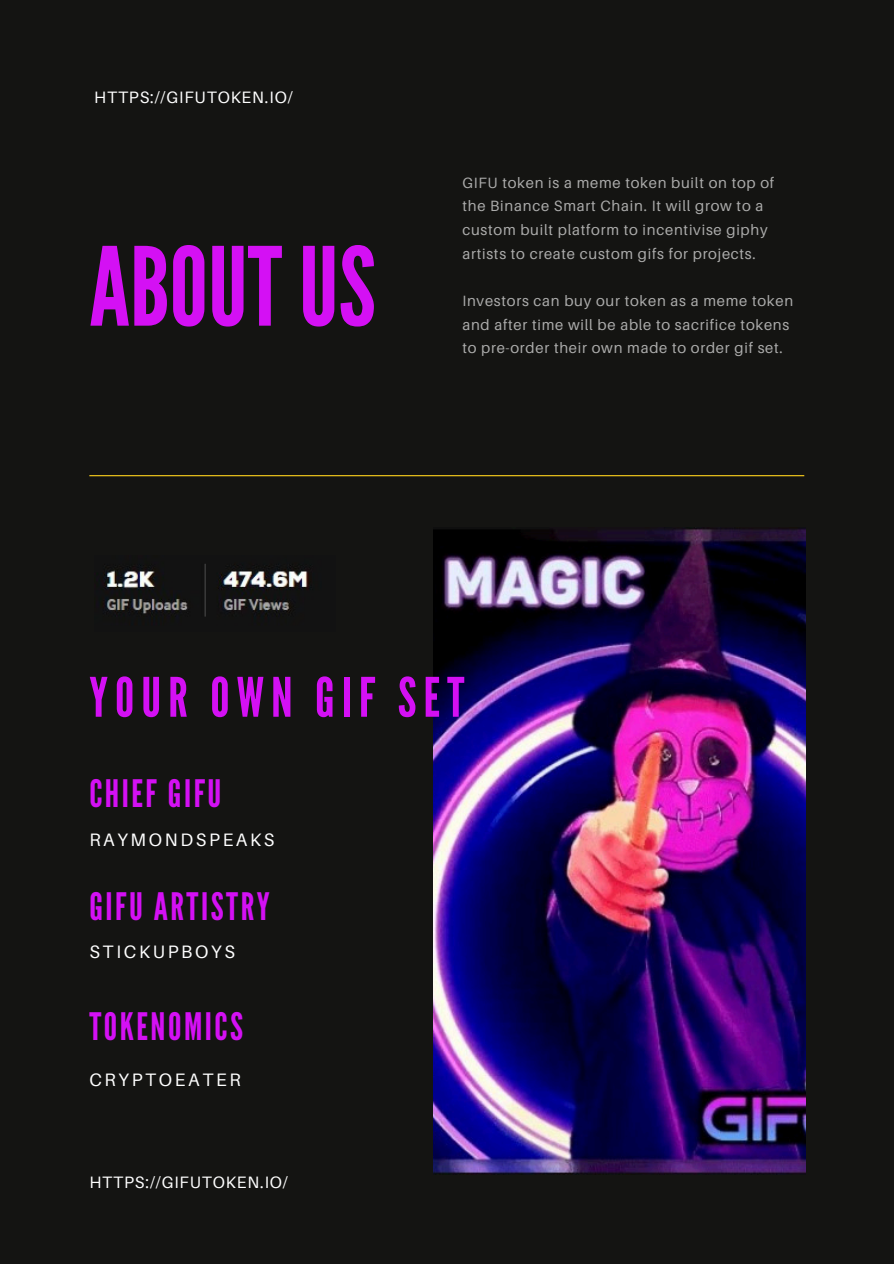
<style>
.page{position:relative;width:894px;height:1264px;background:#fff}
.page>*{position:absolute;margin:0;border:0;box-sizing:border-box;transform-origin:0 0}
.t1{font:108.6px "League Gothic";color:#d410f4}
.t2{font:54.3px "League Gothic";letter-spacing:.13em;color:#d410f4}
.t3{font:37.8px "League Gothic";letter-spacing:.065em;color:#d410f4}
.t4{font:18px "Aileron";letter-spacing:.15em;color:#fff}
.t5{font:16.5px "Aileron";letter-spacing:.055em;color:#fff}
.t6{font:14.85px/23.7px "Aileron";letter-spacing:.05em;color:#fff}
</style>
<div class="page">
<div style="left:0;top:0;width:893px;height:1263px;background:#141412"></div>
<img style="left:433px;top:528px;width:372px;height:646px">
<hr style="left:89px;top:475px;width:715px;height:1px;background:#ffd21d">
<img style="left:102px;top:564px;width:207px;height:53px">
<h3 class="t5" style="left:94px;top:87px;width:200px">HTTPS://GIFUTOKEN.IO/</h3>
<h4 class="t1" style="left:89px;top:224px;width:288px">ABOUTUS</h4>
<p class="t6" style="left:462px;top:170px;width:313px">GIFU token is a meme token built on top of the Binance Smart Chain. It will grow to a custom built platform to incentivise giphy artists to create custom gifs for projects.</p>
<p class="t6" style="left:462px;top:288px;width:332px">Investors can buy our token as a meme token and after time will be able to sacrifice tokens to pre-order their own made to order gif set.</p>
<h1 class="t2" style="left:89px;top:666px;width:376px">YOUR OWN GIF SET</h1>
<p class="t3" style="left:89px;top:771px;width:133px">CHIEF GIFU</p>
<p class="t4" style="left:89px;top:828px;width:186px">RAYMONDSPEAKS</p>
<p class="t3" style="left:89px;top:884px;width:182px">GIFU ARTISTRY</p>
<p class="t4" style="left:89px;top:941px;width:147px">STICKUPBOYS</p>
<p class="t3" style="left:89px;top:1004px;width:155px">TOKENOMICS</p>
<h2 class="t4" style="left:89px;top:1068px;width:153px">CRYPTOEATER</h2>
<h4 class="t5" style="left:89px;top:1172px;width:200px">HTTPS://GIFUTOKEN.IO/</h4>
</div>
